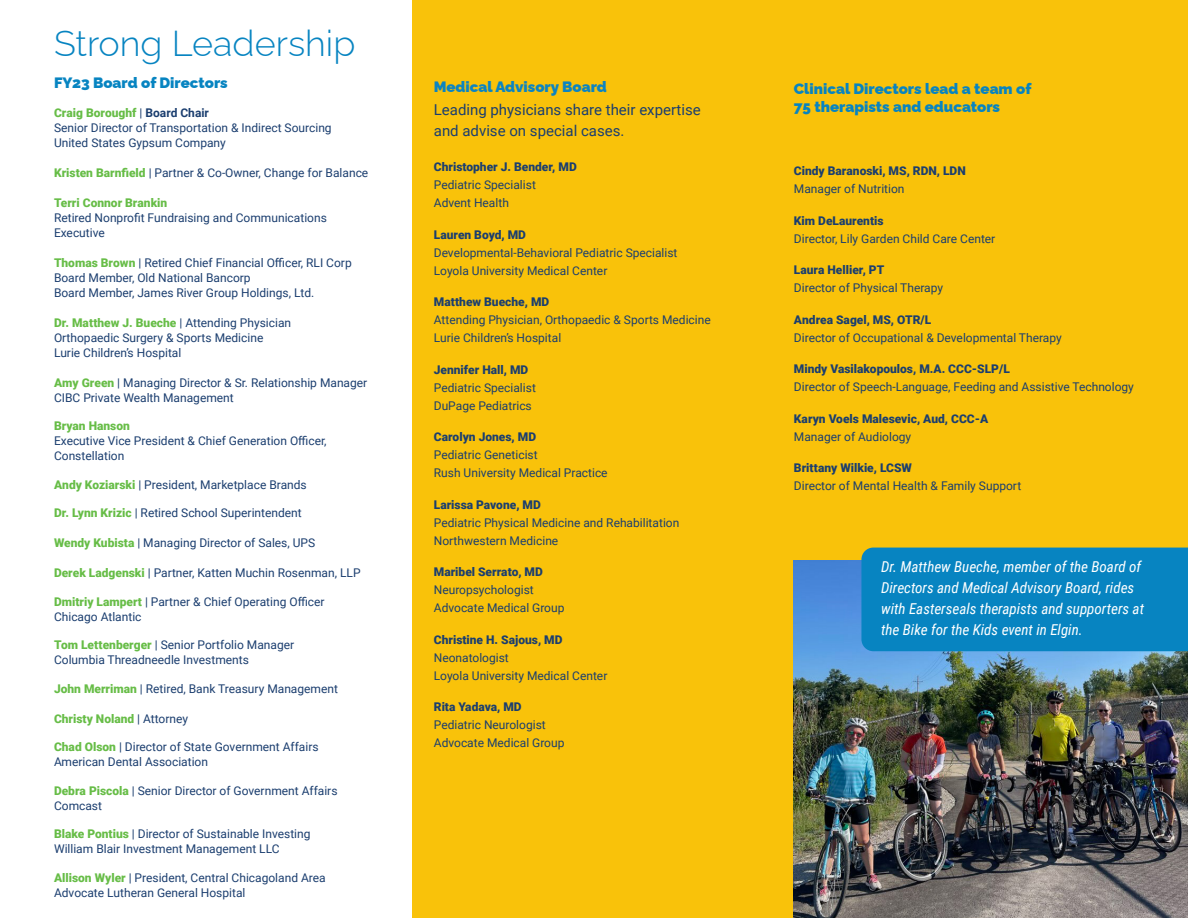
<style>
.page{position:relative;width:1188px;height:918px;background:#fff}
.page>*{position:absolute;margin:0;border:0;box-sizing:border-box;transform-origin:0 0}
.t1{font:300 36px "Raleway";color:#0784c1}
.t2{font:italic 15px/21px "Roboto Condensed";color:#fff}
.t3{font:900 15px/18px "Raleway";color:#0784c1}
.t4{font:15px/21px "Roboto";color:#1b3e6f}
.t5{font:900 15px "Raleway";color:#0c84c1}
.t6{font:12px/15px "Roboto";color:#1b3e6f}
.t7{font:900 12px "Roboto";color:#1b3e6f}
.t8{font:900 12px "Roboto";color:#67bd47}
.s1{font-weight:900;color:#67bd47}
.s2{font-weight:700}
.s3{font-weight:400;color:#1b3e6f}
</style>
<div class="page">
<div style="left:412px;top:0;width:776px;height:918px;background:#f9c20a"></div>
<img style="left:794px;top:561px;width:394px;height:357px">
<div style="left:861px;top:548px;width:327px;height:103px;background:#0784c1"></div>
<h1 class="t1" style="left:54px;top:15px;width:303px">Strong Leadership</h1>
<p class="t3" style="left:54px;top:73px;width:175px">FY23 Board of Directors</p>
<p class="t6" style="left:54px;top:104px;width:279px"><span class="s1">Craig Boroughf</span> | <span class="s2">Board Chair<br></span>Senior Director of Transportation &amp; Indirect Sourcing<br>United States Gypsum Company</p>
<p class="t6" style="left:54px;top:164px;width:316px"><span class="s1">Kristen Barnfield</span> | Partner &amp; Co-Owner, Change for Balance</p>
<p class="t8" style="left:54px;top:194px;width:115px">Terri Connor Brankin</p>
<p class="t6" style="left:54px;top:209px;width:274px">Retired Nonprofit Fundraising and Communications<br>Executive</p>
<p class="t6" style="left:54px;top:254px;width:299px"><span class="s1">Thomas Brown</span> | Retired Chief Financial Officer, RLI Corp<br>Board Member, Old National Bancorp<br>Board Member, James River Group Holdings, Ltd.</p>
<p class="t6" style="left:54px;top:314px;width:239px"><span class="s1">Dr. Matthew J. Bueche</span> | Attending Physician<br>Orthopaedic Surgery &amp; Sports Medicine<br>Lurie Children’s Hospital</p>
<p class="t6" style="left:54px;top:374px;width:315px"><span class="s1">Amy Green</span> | Managing Director &amp; Sr. Relationship Manager<br>CIBC Private Wealth Management</p>
<p class="t8" style="left:54px;top:418px;width:77px">Bryan Hanson</p>
<p class="t6" style="left:54px;top:433px;width:274px">Executive Vice President &amp; Chief Generation Officer,<br>Constellation</p>
<p class="t6" style="left:54px;top:476px;width:254px"><span class="s1">Andy Koziarski</span> | President, Marketplace Brands</p>
<p class="t6" style="left:54px;top:505px;width:249px"><span class="s1">Dr. Lynn Krizic</span> | Retired School Superintendent</p>
<p class="t6" style="left:54px;top:535px;width:263px"><span class="s1">Wendy Kubista</span> | Managing Director of Sales, UPS</p>
<p class="t6" style="left:54px;top:565px;width:308px"><span class="s1">Derek Ladgenski</span> | Partner, Katten Muchin Rosenman, LLP</p>
<p class="t6" style="left:54px;top:593px;width:272px"><span class="s1">Dmitriy Lampert</span> | Partner &amp; Chief Operating Officer<br>Chicago Atlantic</p>
<p class="t6" style="left:54px;top:637px;width:242px"><span class="s1">Tom Lettenberger</span> | Senior Portfolio Manager<br>Columbia Threadneedle Investments</p>
<p class="t6" style="left:54px;top:680px;width:286px"><span class="s1">John Merriman</span> | Retired, Bank Treasury Management</p>
<p class="t8" style="left:54px;top:710px;width:136px">Christy Noland <span class="s3">| Attorney</span></p>
<p class="t6" style="left:54px;top:739px;width:266px"><span class="s1">Chad Olson</span> | Director of State Government Affairs<br>American Dental Association</p>
<p class="t6" style="left:54px;top:782px;width:285px"><span class="s1">Debra Piscola</span> | Senior Director of Government Affairs<br>Comcast</p>
<p class="t6" style="left:54px;top:826px;width:258px"><span class="s1">Blake Pontius</span> | Director of Sustainable Investing<br>William Blair Investment Management LLC</p>
<p class="t6" style="left:54px;top:869px;width:273px"><span class="s1">Allison Wyler</span> | President, Central Chicagoland Area<br>Advocate Lutheran General Hospital</p>
<p class="t5" style="left:434px;top:75px;width:175px">Medical Advisory Board</p>
<p class="t4" style="left:434px;top:98px;width:268px">Leading physicians share their expertise and advise on special cases.</p>
<p class="t7" style="left:434px;top:158px;width:144px">Christopher J. Bender, MD</p>
<p class="t6" style="left:434px;top:175px;width:104px;line-height:18px">Pediatric Specialist<br>Advent Health</p>
<p class="t7" style="left:434px;top:226px;width:94px">Lauren Boyd, MD</p>
<p class="t6" style="left:434px;top:243px;width:245px;line-height:18px">Developmental-Behavioral Pediatric Specialist<br>Loyola University Medical Center</p>
<p class="t7" style="left:434px;top:293px;width:117px">Matthew Bueche, MD</p>
<p class="t6" style="left:434px;top:310px;width:278px;line-height:18px">Attending Physician, Orthopaedic &amp; Sports Medicine<br>Lurie Children’s Hospital</p>
<p class="t7" style="left:434px;top:361px;width:96px">Jennifer Hall, MD</p>
<p class="t6" style="left:434px;top:378px;width:104px;line-height:18px">Pediatric Specialist<br>DuPage Pediatrics</p>
<p class="t7" style="left:434px;top:428px;width:104px">Carolyn Jones, MD</p>
<p class="t6" style="left:434px;top:445px;width:175px;line-height:18px">Pediatric Geneticist<br>Rush University Medical Practice</p>
<p class="t7" style="left:434px;top:496px;width:108px">Larissa Pavone, MD</p>
<p class="t6" style="left:434px;top:513px;width:247px;line-height:18px">Pediatric Physical Medicine and Rehabilitation<br>Northwestern Medicine</p>
<p class="t7" style="left:434px;top:563px;width:111px">Maribel Serrato, MD</p>
<p class="t6" style="left:434px;top:580px;width:132px;line-height:18px">Neuropsychologist<br>Advocate Medical Group</p>
<p class="t7" style="left:434px;top:631px;width:130px">Christine H. Sajous, MD</p>
<p class="t6" style="left:434px;top:648px;width:175px;line-height:18px">Neonatologist<br>Loyola University Medical Center</p>
<p class="t7" style="left:434px;top:698px;width:89px">Rita Yadava, MD</p>
<p class="t6" style="left:434px;top:715px;width:132px;line-height:18px">Pediatric Neurologist<br>Advocate Medical Group</p>
<p class="t3" style="left:794px;top:78px;width:239px">Clinical Directors lead a team of<br>75 therapists and educators</p>
<p class="t7" style="left:794px;top:163px;width:173px">Cindy Baranoski, MS, RDN, LDN</p>
<p class="t6" style="left:794px;top:181px;width:112px">Manager of Nutrition</p>
<p class="t7" style="left:794px;top:212px;width:91px">Kim DeLaurentis</p>
<p class="t6" style="left:794px;top:231px;width:203px">Director, Lily Garden Child Care Center</p>
<p class="t7" style="left:794px;top:262px;width:92px">Laura Hellier, PT</p>
<p class="t6" style="left:794px;top:280px;width:151px">Director of Physical Therapy</p>
<p class="t7" style="left:794px;top:311px;width:139px">Andrea Sagel, MS, OTR/L</p>
<p class="t6" style="left:794px;top:330px;width:269px">Director of Occupational &amp; Developmental Therapy</p>
<p class="t7" style="left:794px;top:361px;width:217px">Mindy Vasilakopoulos, M.A. CCC-SLP/L</p>
<p class="t6" style="left:794px;top:379px;width:342px">Director of Speech-Language, Feeding and Assistive Technology</p>
<p class="t7" style="left:794px;top:410px;width:196px">Karyn Voels Malesevic, Aud, CCC-A</p>
<p class="t6" style="left:794px;top:429px;width:119px">Manager of Audiology</p>
<p class="t7" style="left:794px;top:460px;width:119px">Brittany Wilkie, LCSW</p>
<p class="t6" style="left:794px;top:478px;width:229px">Director of Mental Health &amp; Family Support</p>
<p class="t2" style="left:881px;top:556px;width:264px">Dr. Matthew Bueche, member of the Board of Directors and Medical Advisory Board, rides with Easterseals therapists and supporters at the Bike for the Kids event in Elgin.</p>
</div>
